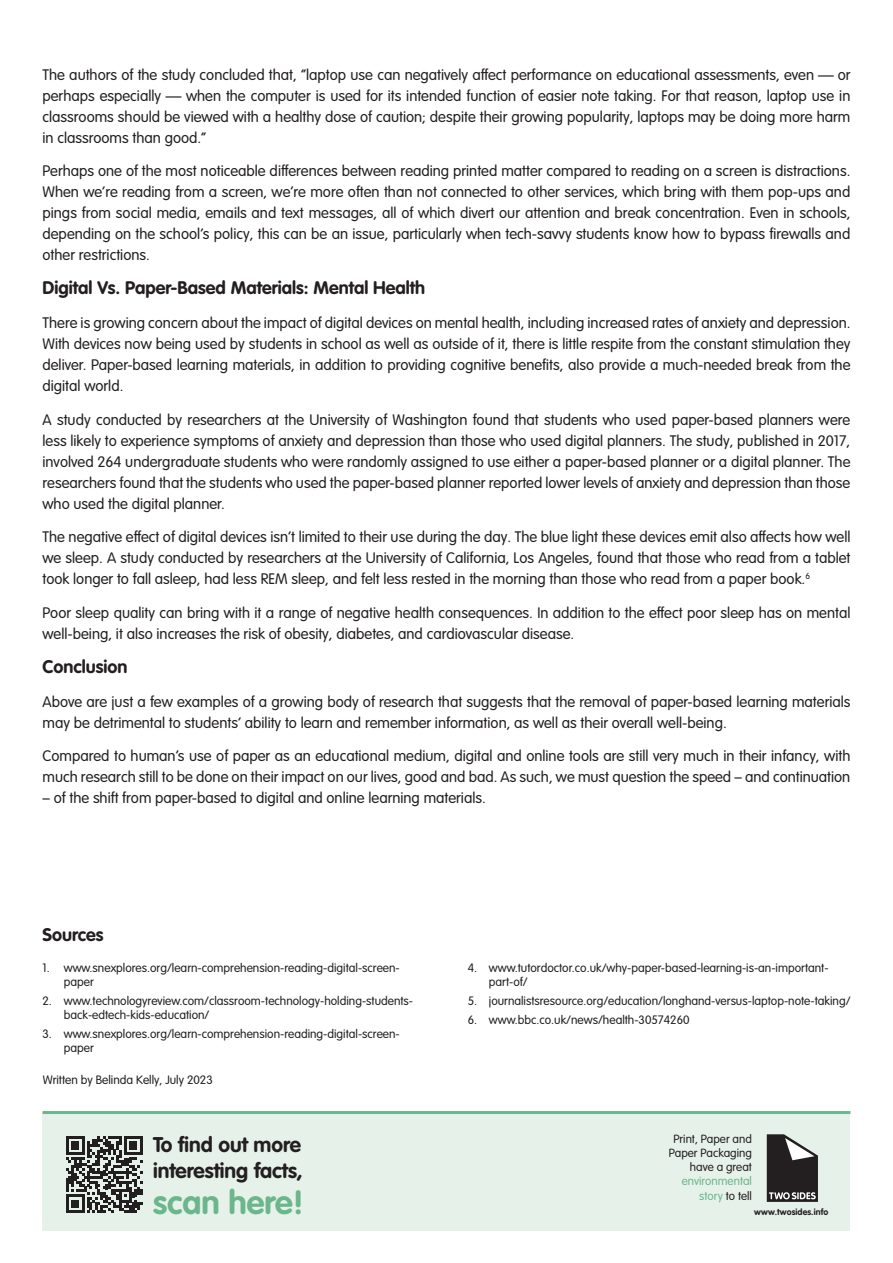
<style>
.page{position:relative;width:893px;height:1263px;background:#fff}
.page>*{position:absolute;margin:0;border:0;box-sizing:border-box;transform-origin:0 0}
.t1{font:700 33px "VAG Rounded LT Pro";color:#6cb68d}
.t2{font:700 21px/25.8px "VAG Rounded LT Pro";color:#231f20}
.Main_body{font:700 18px "VAG Rounded LT Pro";color:#231f20}
.End_Notes{font:700 18px "VAG Rounded LT Pro";color:#231f20}
.Main_body-2{font:300 15px/21px "VAG Rounded LT Pro";color:#231f20;text-align:justify}
.End_Notes-2{font:300 12px/14.4px "VAG Rounded LT Pro";color:#231f20}
.t3{font:300 11.7px/14.1px "VAG Rounded LT Pro";color:#231f20;text-align:right}
.t4{font:300 11.7px/14.1px "VAG Rounded LT Pro";color:#6cb68d;text-align:right}
.t5{font:700 8.7px "VAG Rounded LT Pro";letter-spacing:.01em;color:#231f20}
.s1{color:#231f20}
</style>
<div class="page">
<div style="left:43px;top:1112px;width:807px;height:119px;background:#e6f2e9"></div>
<hr style="left:43px;top:1111px;width:807px;height:3px;background:#6cb68d">
<svg style="left:767px;top:1134px;width:51px;height:68px;background:#535151"></svg>
<svg style="left:66px;top:1136px;width:76px;height:77px"></svg>
<p class="Main_body-2" style="left:43px;top:64px;width:809px">The authors of the study concluded that, “laptop use can negatively affect performance on educational assessments, even — or perhaps especially — when the computer is used for its intended function of easier note taking. For that reason, laptop use in classrooms should be viewed with a healthy dose of caution; despite their growing popularity, laptops may be doing more harm in classrooms than good.”</p>
<p class="Main_body-2" style="left:43px;top:161px;width:809px">Perhaps one of the most noticeable differences between reading printed matter compared to reading on a screen is distractions.<br>When we’re reading from a screen, we’re more often than not connected to other services, which bring with them pop-ups and pings from social media, emails and text messages, all of which divert our attention and break concentration. Even in schools, depending on the school’s policy, this can be an issue, particularly when tech-savvy students know how to bypass firewalls and other restrictions.</p>
<p class="Main_body" style="left:43px;top:276px;width:384px">Digital Vs. Paper-Based Materials: Mental Health</p>
<p class="Main_body-2" style="left:43px;top:313px;width:809px">There is growing concern about the impact of digital devices on mental health, including increased rates of anxiety and depression.<br>With devices now being used by students in school as well as outside of it, there is little respite from the constant stimulation they deliver. Paper-based learning materials, in addition to providing cognitive benefits, also provide a much-needed break from the digital world.</p>
<p class="Main_body-2" style="left:43px;top:409px;width:809px">A study conducted by researchers at the University of Washington found that students who used paper-based planners were less likely to experience symptoms of anxiety and depression than those who used digital planners. The study, published in 2017, involved 264 undergraduate students who were randomly assigned to use either a paper-based planner or a digital planner. The researchers found that the students who used the paper-based planner reported lower levels of anxiety and depression than those who used the digital planner.</p>
<p class="Main_body-2" style="left:43px;top:527px;width:809px">The negative effect of digital devices isn’t limited to their use during the day. The blue light these devices emit also affects how well we sleep. A study conducted by researchers at the University of California, Los Angeles, found that those who read from a tablet took longer to fall asleep, had less REM sleep, and felt less rested in the morning than those who read from a paper book.<sup>6</sup></p>
<p class="Main_body-2" style="left:43px;top:603px;width:809px">Poor sleep quality can bring with it a range of negative health consequences. In addition to the effect poor sleep has on mental well-being, it also increases the risk of obesity, diabetes, and cardiovascular disease.</p>
<p class="Main_body" style="left:43px;top:655px;width:87px">Conclusion</p>
<p class="Main_body-2" style="left:43px;top:691px;width:809px">Above are just a few examples of a growing body of research that suggests that the removal of paper-based learning materials may be detrimental to students’ ability to learn and remember information, as well as their overall well-being.</p>
<p class="Main_body-2" style="left:43px;top:746px;width:809px">Compared to human’s use of paper as an educational medium, digital and online tools are still very much in their infancy, with much research still to be done on their impact on our lives, good and bad. As such, we must question the speed – and continuation</p>
<p class="Main_body-2" style="left:43px;top:788px;width:445px">– of the shift from paper-based to digital and online learning materials.</p>
<p class="End_Notes" style="left:43px;top:923px;width:63px">Sources</p>
<p class="End_Notes-2" style="left:64px;top:961px;width:338px;text-indent:-21px">1. www.snexplores.org/learn-comprehension-reading-digital-screen&shy;paper</p>
<p class="End_Notes-2" style="left:64px;top:994px;width:351px;text-indent:-21px">2. www.technologyreview.com/classroom-technology-holding-students&shy;back-edtech-kids-education/</p>
<p class="End_Notes-2" style="left:64px;top:1027px;width:338px;text-indent:-21px">3. www.snexplores.org/learn-comprehension-reading-digital-screen&shy;paper</p>
<p class="End_Notes-2" style="left:43px;top:1073px;width:172px">Written by Belinda Kelly, July 2023</p>
<h2 class="t2" style="left:153px;top:1132px;width:151px">To find out more interesting facts,</h2>
<h1 class="t1" style="left:153px;top:1181px;width:152px">scan here!</h1>
<p class="End_Notes-2" style="left:489px;top:961px;width:341px;text-indent:-21px">4. www.tutordoctor.co.uk/why-paper-based-learning-is-an-important&shy;part-of/</p>
<p class="End_Notes-2" style="left:468px;top:994px;width:384px">5. journalistsresource.org/education/longhand-versus-laptop-note-taking/</p>
<p class="End_Notes-2" style="left:468px;top:1012px;width:223px">6. www.bbc.co.uk/news/health-30574260</p>
<p class="t3" style="left:669px;top:1132px;width:85px">Print, Paper and<br>Paper Packaging have a great</p>
<p class="t4" style="left:682px;top:1175px;width:72px">environmental story <span class="s1">to tell</span></p>
<p class="t5" style="left:754px;top:1206px;width:76px">www.twosides.info</p>
</div>
